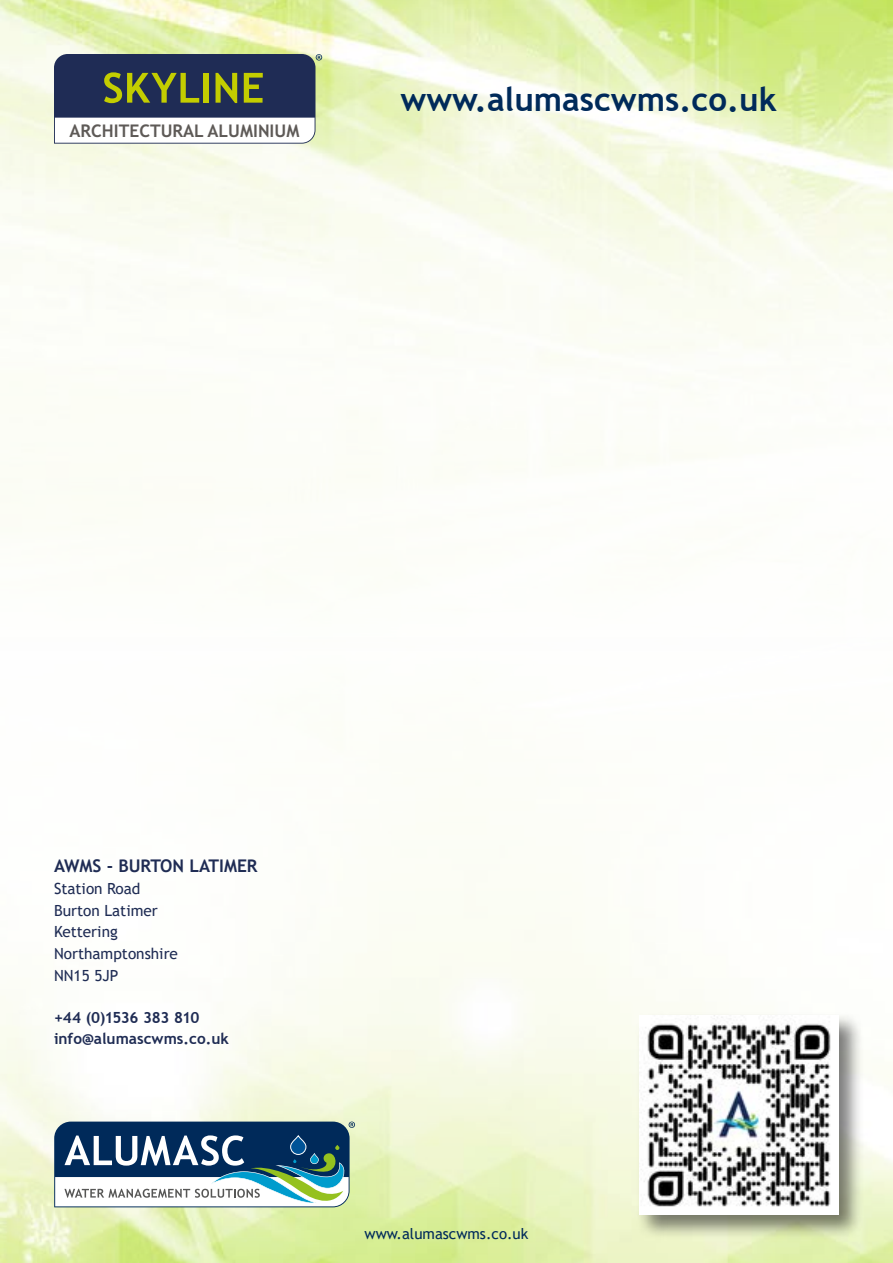
<style>
.page{position:relative;width:893px;height:1263px;background:#fff}
.page>*{position:absolute;margin:0;border:0;box-sizing:border-box;transform-origin:0 0}
.t1{font:700 33px "Trebuchet MS";color:#002a5a}
.t2{font:700 17.4px "Trebuchet MS";color:#5e5a57}
.t3{font:700 17.4px "Trebuchet MS";color:#1f2c54}
.t4{font:15.3px/21.9px "Trebuchet MS";color:#1f2c54}
.t5{font:700 15.3px/21.9px "Trebuchet MS";color:#1f2c54}
.t6{font:15px "Trebuchet MS";color:#002a5a}
</style>
<div class="page">
<img style="left:0;top:0;width:893px;height:504px">
<svg style="left:54px;top:54px;width:268px;height:90px"></svg>
<svg style="left:54px;top:1121px;width:301px;height:86px"></svg>
<div style="left:635px;top:1011px;width:228px;height:228px;background:#000;opacity:.51"></div>
<img style="left:639px;top:1015px;width:200px;height:200px">
<p class="t2" style="left:70px;top:120px;width:231px">ARCHITECTURAL ALUMINIUM</p>
<h1 class="t1" style="left:400px;top:79px;width:378px">www.alumascwms.co.uk</h1>
<p class="t3" style="left:54px;top:855px;width:205px">AWMS - BURTON LATIMER</p>
<p class="t4" style="left:54px;top:877px;width:126px">Station Road<br>Burton Latimer<br>Kettering<br>Northamptonshire<br>NN15 5JP</p>
<p class="t5" style="left:54px;top:1006px;width:176px">+44 (0)1536 383 810 info@alumascwms.co.uk</p>
<p class="t6" style="left:365px;top:1224px;width:165px">www.alumascwms.co.uk</p>
</div>
